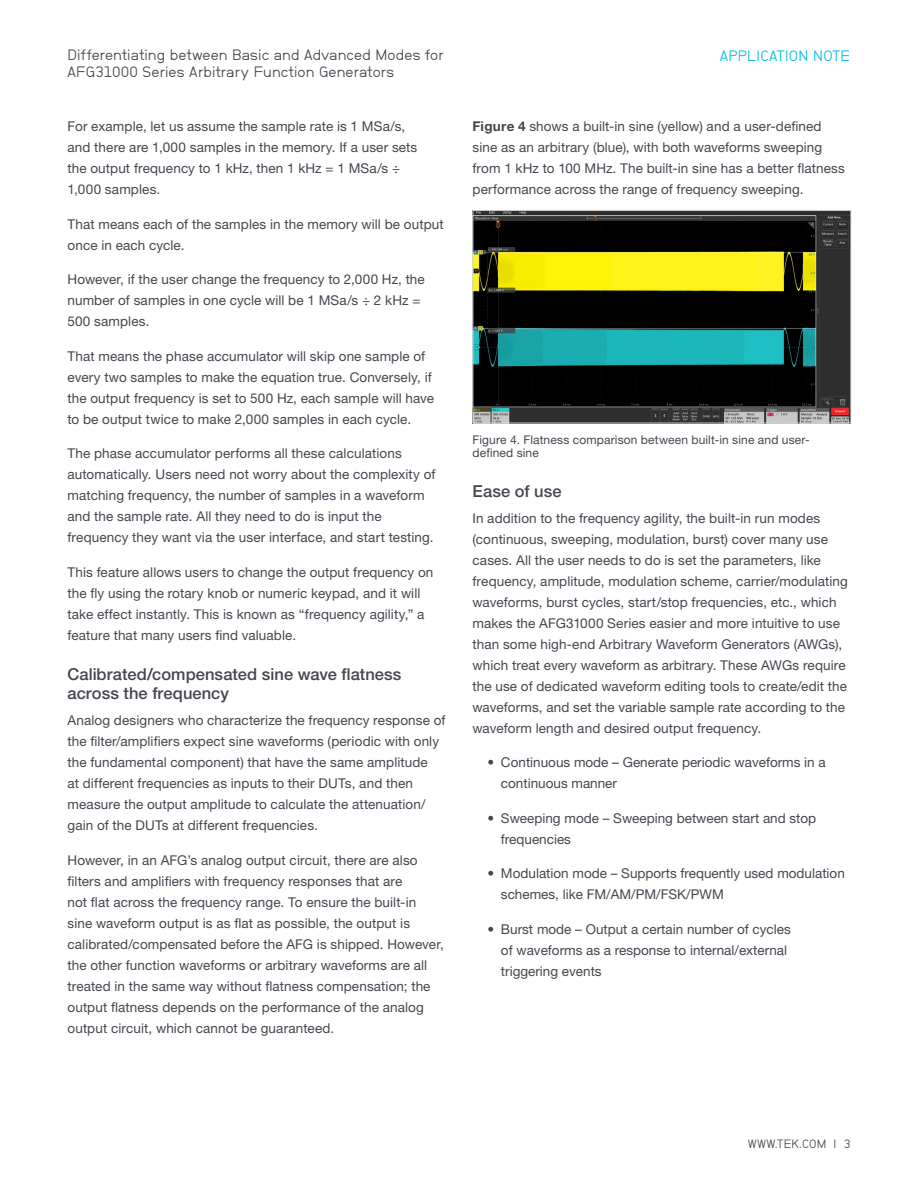
<style>
.page{position:relative;width:918px;height:1188px;background:#fff}
.page>*{position:absolute;margin:0;border:0;box-sizing:border-box;transform-origin:0 0}
.t1{font:500 16.5px/19.8px "Helvetica Neue LT Std";letter-spacing:.005em;color:#43474f}
.t2{font:15px/16.5px "NB Grotesk";letter-spacing:.005em;color:#43474f}
.t3{font:15px "NB Grotesk";letter-spacing:.02em;color:#00bfdf}
.t4{font:13.5px/21px "Helvetica Neue LT Std";letter-spacing:.01em;color:#43474f}
.t5{font:12px/13.5px "Helvetica Neue LT Std";letter-spacing:.015em;color:#43474f}
.t6{font:12px "NB Grotesk";letter-spacing:.025em;color:#43474f}
.s1{font-weight:700}
</style>
<div class="page">
<img style="left:474px;top:212px;width:375px;height:209px">
<div style="left:472px;top:210px;width:379px;height:213px;border:1px solid #d5d7d8"></div>
<p class="t2" style="left:68px;top:47px;width:378px">Differentiating between Basic and Advanced Modes for<br>AFG31000 Series Arbitrary Function Generators</p>
<p class="t3" style="left:720px;top:47px;width:132px">APPLICATION NOTE</p>
<p class="t4" style="left:68px;top:116px;width:351px">For example, let us assume the sample rate is 1 MSa/s, and there are 1,000 samples in the memory. If a user sets the output frequency to 1 kHz, then 1 kHz = 1 MSa/s ÷ 1,000 samples.</p>
<p class="t4" style="left:68px;top:213px;width:378px">That means each of the samples in the memory will be output once in each cycle.</p>
<p class="t4" style="left:68px;top:269px;width:359px">However, if the user change the frequency to 2,000 Hz, the number of samples in one cycle will be 1 MSa/s ÷ 2 kHz =<br>500 samples.</p>
<p class="t4" style="left:68px;top:345px;width:368px">That means the phase accumulator will skip one sample of every two samples to make the equation true. Conversely, if the output frequency is set to 500 Hz, each sample will have to be output twice to make 2,000 samples in each cycle.</p>
<p class="t4" style="left:68px;top:443px;width:370px">The phase accumulator performs all these calculations automatically. Users need not worry about the complexity of matching frequency, the number of samples in a waveform and the sample rate. All they need to do is input the frequency they want via the user interface, and start testing.</p>
<p class="t4" style="left:68px;top:561px;width:367px">This feature allows users to change the output frequency on the fly using the rotary knob or numeric keypad, and it will take effect instantly. This is known as “frequency agility,” a feature that many users find valuable.</p>
<p class="t1" style="left:68px;top:664px;width:336px">Calibrated/compensated sine wave flatness across the frequency</p>
<p class="t4" style="left:68px;top:710px;width:380px">Analog designers who characterize the frequency response of the filter/amplifiers expect sine waveforms (periodic with only the fundamental component) that have the same amplitude<br>at different frequencies as inputs to their DUTs, and then measure the output amplitude to calculate the attenuation/ gain of the DUTs at different frequencies.</p>
<p class="t4" style="left:68px;top:849px;width:378px">However, in an AFG’s analog output circuit, there are also filters and amplifiers with frequency responses that are<br>not flat across the frequency range. To ensure the built-in sine waveform output is as flat as possible, the output is calibrated/compensated before the AFG is shipped. However, the other function waveforms or arbitrary waveforms are all treated in the same way without flatness compensation; the output flatness depends on the performance of the analog output circuit, which cannot be guaranteed.</p>
<p class="t4" style="left:472px;top:116px;width:374px"><span class="s1">Figure 4</span> shows a built-in sine (yellow) and a user-defined sine as an arbitrary (blue), with both waveforms sweeping from 1 kHz to 100 MHz. The built-in sine has a better flatness performance across the range of frequency sweeping.</p>
<p class="t5" style="left:472px;top:432px;width:339px">Figure 4. Flatness comparison between built-in sine and user&shy;defined sine</p>
<p class="t1" style="left:472px;top:481px;width:91px">Ease of use</p>
<p class="t4" style="left:472px;top:507px;width:377px">In addition to the frequency agility, the built-in run modes (continuous, sweeping, modulation, burst) cover many use cases. All the user needs to do is set the parameters, like frequency, amplitude, modulation scheme, carrier/modulating waveforms, burst cycles, start/stop frequencies, etc., which makes the AFG31000 Series easier and more intuitive to use than some high-end Arbitrary Waveform Generators (AWGs), which treat every waveform as arbitrary. These AWGs require the use of dedicated waveform editing tools to create/edit the waveforms, and set the variable sample rate according to the waveform length and desired output frequency.</p>
<p class="t4" style="left:501px;top:752px;width:326px;text-indent:-14px">• Continuous mode – Generate periodic waveforms in a continuous manner</p>
<p class="t4" style="left:501px;top:807px;width:317px;text-indent:-14px">• Sweeping mode – Sweeping between start and stop frequencies</p>
<p class="t4" style="left:501px;top:863px;width:345px;text-indent:-14px">• Modulation mode – Supports frequently used modulation schemes, like FM/AM/PM/FSK/PWM</p>
<p class="t4" style="left:501px;top:918px;width:291px;text-indent:-14px">• Burst mode – Output a certain number of cycles of waveforms as a response to internal/external triggering events</p>
<p class="t6" style="left:748px;top:1137px;width:104px">WWW.TEK.COM | 3</p>
</div>
